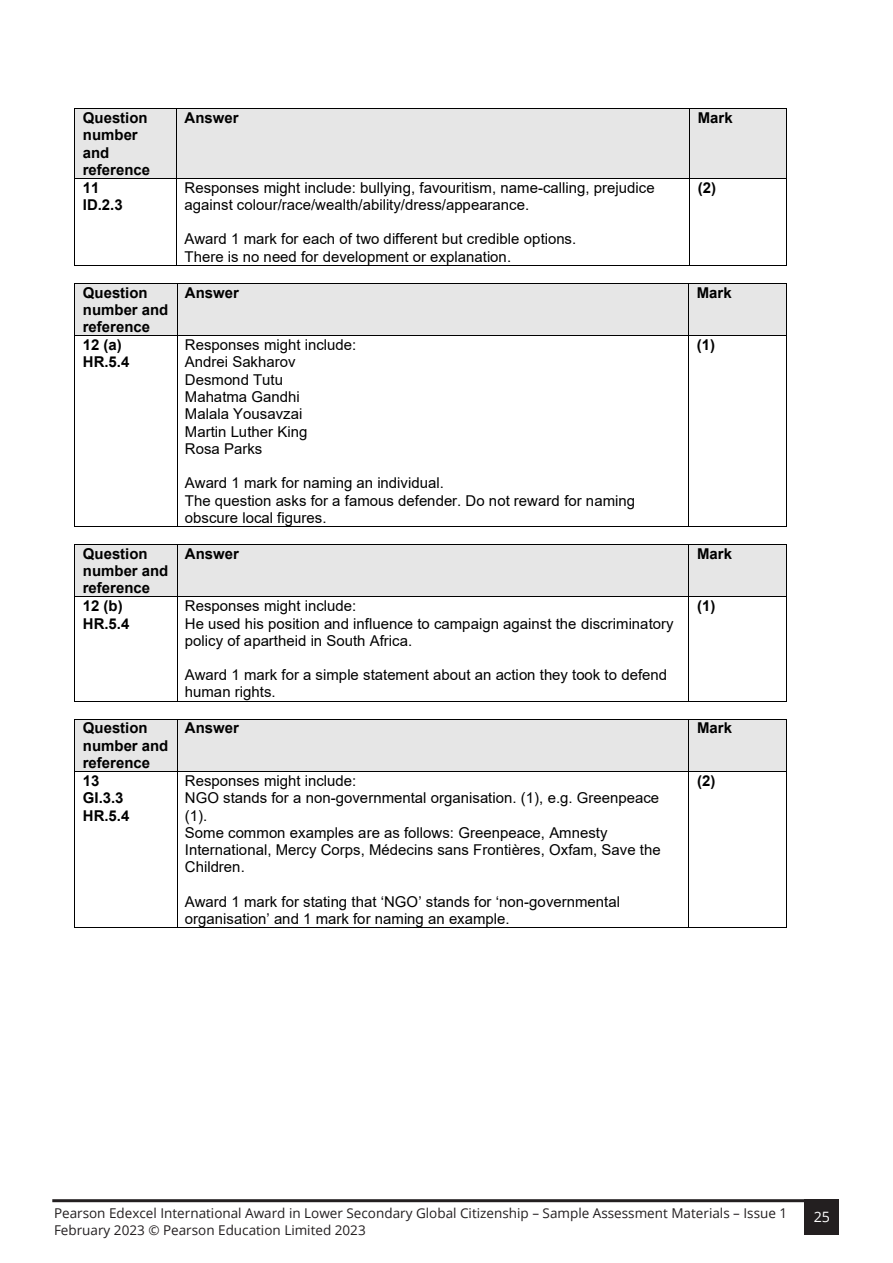
<style>
.page{position:relative;width:893px;height:1263px;background:#fff}
.page>*{position:absolute;margin:0;border:0;box-sizing:border-box;transform-origin:0 0}
.t1{font:15px/17.2px "Arial";color:#000}
.t2{font:700 15px/17.2px "Arial";color:#000}
.t3{font:14.25px "Open Sans";color:#fff}
.t4{font:13.5px "Open Sans";color:#231f20}
</style>
<div class="page">
<div style="left:75px;top:109px;width:101px;height:69px;background:#e6e6e6"></div>
<div style="left:177px;top:109px;width:512px;height:69px;background:#e6e6e6"></div>
<div style="left:690px;top:109px;width:96px;height:69px;background:#e6e6e6"></div>
<hr style="left:75px;top:108px;width:101px;height:1px;background:#000">
<hr style="left:177px;top:108px;width:512px;height:1px;background:#000">
<hr style="left:690px;top:108px;width:96px;height:1px;background:#000">
<hr style="left:74px;top:109px;width:1px;height:69px;background:#000">
<hr style="left:176px;top:109px;width:1px;height:69px;background:#000">
<hr style="left:689px;top:109px;width:1px;height:69px;background:#000">
<hr style="left:786px;top:109px;width:1px;height:69px;background:#000">
<hr style="left:75px;top:178px;width:101px;height:1px;background:#000">
<hr style="left:177px;top:178px;width:512px;height:1px;background:#000">
<hr style="left:690px;top:178px;width:96px;height:1px;background:#000">
<hr style="left:74px;top:179px;width:1px;height:86px;background:#000">
<hr style="left:75px;top:265px;width:101px;height:1px;background:#000">
<hr style="left:176px;top:179px;width:1px;height:86px;background:#000">
<hr style="left:177px;top:265px;width:512px;height:1px;background:#000">
<hr style="left:689px;top:179px;width:1px;height:86px;background:#000">
<hr style="left:690px;top:265px;width:96px;height:1px;background:#000">
<hr style="left:786px;top:179px;width:1px;height:86px;background:#000">
<div style="left:75px;top:284px;width:101px;height:51px;background:#e6e6e6"></div>
<div style="left:177px;top:284px;width:511px;height:51px;background:#e6e6e6"></div>
<div style="left:689px;top:284px;width:97px;height:51px;background:#e6e6e6"></div>
<hr style="left:75px;top:283px;width:102px;height:1px;background:#000">
<hr style="left:177px;top:283px;width:512px;height:1px;background:#000">
<hr style="left:689px;top:283px;width:97px;height:1px;background:#000">
<hr style="left:74px;top:284px;width:1px;height:51px;background:#000">
<hr style="left:177px;top:284px;width:1px;height:51px;background:#000">
<hr style="left:689px;top:284px;width:1px;height:51px;background:#000">
<hr style="left:786px;top:284px;width:1px;height:51px;background:#000">
<hr style="left:75px;top:335px;width:102px;height:1px;background:#000">
<hr style="left:177px;top:335px;width:512px;height:1px;background:#000">
<hr style="left:689px;top:335px;width:97px;height:1px;background:#000">
<hr style="left:74px;top:336px;width:1px;height:190px;background:#000">
<hr style="left:75px;top:526px;width:102px;height:1px;background:#000">
<hr style="left:177px;top:336px;width:1px;height:190px;background:#000">
<hr style="left:177px;top:526px;width:512px;height:1px;background:#000">
<hr style="left:689px;top:336px;width:1px;height:190px;background:#000">
<hr style="left:689px;top:526px;width:97px;height:1px;background:#000">
<hr style="left:786px;top:336px;width:1px;height:190px;background:#000">
<div style="left:75px;top:545px;width:101px;height:51px;background:#e6e6e6"></div>
<div style="left:177px;top:545px;width:512px;height:51px;background:#e6e6e6"></div>
<div style="left:689px;top:545px;width:97px;height:51px;background:#e6e6e6"></div>
<hr style="left:75px;top:544px;width:102px;height:1px;background:#000">
<hr style="left:177px;top:544px;width:512px;height:1px;background:#000">
<hr style="left:689px;top:544px;width:97px;height:1px;background:#000">
<hr style="left:74px;top:545px;width:1px;height:51px;background:#000">
<hr style="left:177px;top:545px;width:1px;height:51px;background:#000">
<hr style="left:689px;top:545px;width:1px;height:51px;background:#000">
<hr style="left:786px;top:545px;width:1px;height:51px;background:#000">
<hr style="left:75px;top:596px;width:102px;height:1px;background:#000">
<hr style="left:177px;top:596px;width:512px;height:1px;background:#000">
<hr style="left:689px;top:596px;width:97px;height:1px;background:#000">
<hr style="left:74px;top:597px;width:1px;height:104px;background:#000">
<hr style="left:75px;top:701px;width:102px;height:1px;background:#000">
<hr style="left:177px;top:597px;width:1px;height:104px;background:#000">
<hr style="left:177px;top:701px;width:512px;height:1px;background:#000">
<hr style="left:689px;top:597px;width:1px;height:104px;background:#000">
<hr style="left:689px;top:701px;width:97px;height:1px;background:#000">
<hr style="left:786px;top:597px;width:1px;height:104px;background:#000">
<div style="left:75px;top:720px;width:101px;height:51px;background:#e6e6e6"></div>
<div style="left:177px;top:720px;width:512px;height:51px;background:#e6e6e6"></div>
<div style="left:689px;top:720px;width:97px;height:51px;background:#e6e6e6"></div>
<hr style="left:75px;top:719px;width:102px;height:1px;background:#000">
<hr style="left:177px;top:719px;width:512px;height:1px;background:#000">
<hr style="left:689px;top:719px;width:97px;height:1px;background:#000">
<hr style="left:74px;top:719px;width:1px;height:52px;background:#000">
<hr style="left:177px;top:719px;width:1px;height:52px;background:#000">
<hr style="left:689px;top:719px;width:1px;height:52px;background:#000">
<hr style="left:786px;top:719px;width:1px;height:52px;background:#000">
<hr style="left:75px;top:771px;width:102px;height:1px;background:#000">
<hr style="left:177px;top:771px;width:512px;height:1px;background:#000">
<hr style="left:689px;top:771px;width:97px;height:1px;background:#000">
<hr style="left:74px;top:772px;width:1px;height:155px;background:#000">
<hr style="left:75px;top:927px;width:102px;height:1px;background:#000">
<hr style="left:177px;top:772px;width:1px;height:155px;background:#000">
<hr style="left:177px;top:927px;width:512px;height:1px;background:#000">
<hr style="left:689px;top:772px;width:1px;height:155px;background:#000">
<hr style="left:689px;top:927px;width:97px;height:1px;background:#000">
<hr style="left:786px;top:772px;width:1px;height:155px;background:#000">
<hr style="left:52px;top:1199px;width:787px;height:3px;background:#231f20">
<div style="left:805px;top:1199px;width:34px;height:35px;background:#231f20"></div>
<p class="t2" style="left:83px;top:109px;width:69px">Question number and reference</p>
<p class="t2" style="left:185px;top:109px;width:56px">Answer</p>
<p class="t2" style="left:698px;top:109px;width:36px">Mark</p>
<p class="t2" style="left:83px;top:179px;width:41px">11<br>ID.2.3</p>
<p class="t1" style="left:185px;top:179px;width:472px">Responses might include: bullying, favouritism, name-calling, prejudice against colour/race/wealth/ability/dress/appearance.</p>
<p class="t1" style="left:185px;top:230px;width:393px">Award 1 mark for each of two different but credible options.<br>There is no need for development or explanation.</p>
<p class="t2" style="left:698px;top:179px;width:20px">(2)</p>
<p class="t2" style="left:83px;top:284px;width:87px">Question number and reference</p>
<p class="t2" style="left:185px;top:284px;width:56px">Answer</p>
<p class="t2" style="left:697px;top:284px;width:36px">Mark</p>
<p class="t2" style="left:83px;top:336px;width:48px">12 (a)<br>HR.5.4</p>
<p class="t1" style="left:185px;top:336px;width:173px">Responses might include:<br>Andrei Sakharov<br>Desmond Tutu<br>Mahatma Gandhi<br>Malala Yousavzai<br>Martin Luther King<br>Rosa Parks</p>
<p class="t1" style="left:185px;top:474px;width:452px">Award 1 mark for naming an individual.<br>The question asks for a famous defender. Do not reward for naming obscure local figures.</p>
<p class="t2" style="left:697px;top:336px;width:20px">(1)</p>
<p class="t2" style="left:83px;top:545px;width:87px">Question number and reference</p>
<p class="t2" style="left:185px;top:545px;width:56px">Answer</p>
<p class="t2" style="left:697px;top:545px;width:36px">Mark</p>
<p class="t2" style="left:83px;top:597px;width:48px">12 (b)<br>HR.5.4</p>
<p class="t1" style="left:185px;top:597px;width:490px">Responses might include:<br>He used his position and influence to campaign against the discriminatory policy of apartheid in South Africa.</p>
<p class="t1" style="left:185px;top:666px;width:484px">Award 1 mark for a simple statement about an action they took to defend human rights.</p>
<p class="t2" style="left:697px;top:597px;width:20px">(1)</p>
<p class="t2" style="left:83px;top:720px;width:87px">Question number and reference</p>
<p class="t2" style="left:185px;top:720px;width:56px">Answer</p>
<p class="t2" style="left:697px;top:720px;width:36px">Mark</p>
<p class="t2" style="left:83px;top:772px;width:48px">13<br>GI.3.3<br>HR.5.4</p>
<p class="t1" style="left:185px;top:772px;width:477px">Responses might include:<br>NGO stands for a non-governmental organisation. (1), e.g. Greenpeace (1).<br>Some common examples are as follows: Greenpeace, Amnesty International, Mercy Corps, Médecins sans Frontières, Oxfam, Save the Children.</p>
<p class="t1" style="left:185px;top:893px;width:437px">Award 1 mark for stating that ‘NGO’ stands for ‘non-governmental organisation’ and 1 mark for naming an example.</p>
<p class="t2" style="left:697px;top:772px;width:20px">(2)</p>
<p class="t4" style="left:54px;top:1204px;width:735px">Pearson Edexcel International Award in Lower Secondary Global Citizenship – Sample Assessment Materials – Issue 1</p>
<p class="t3" style="left:814px;top:1207px;width:18px">25</p>
<p class="t4" style="left:54px;top:1220px;width:313px">February 2023 © Pearson Education Limited 2023</p>
</div>
